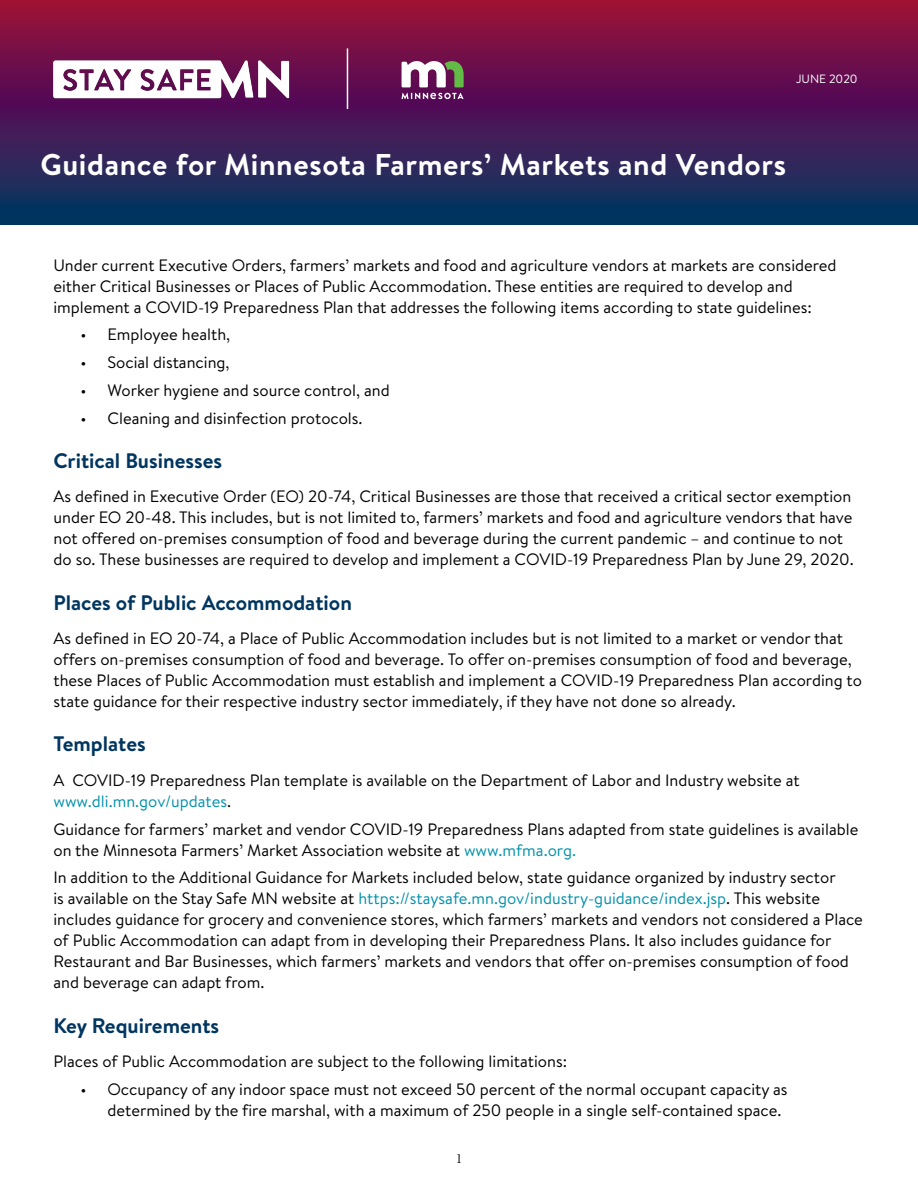
<style>
.page{position:relative;width:918px;height:1188px;background:#fff}
.page>*{position:absolute;margin:0;border:0;box-sizing:border-box;transform-origin:0 0}
.t1{font:700 30px "Brandon Text";letter-spacing:.02em;color:#fff}
.p1{font:700 21px "Brandon Text";color:#003660}
.P_body_text_SPACE{font:16.5px/21px "Brandon Text";color:#000}
.t2{font:13.5px "Californian FB";color:#000}
.t3{font:12px "Brandon Text";color:#fff}
.s1{color:#0091ac}
</style>
<div class="page">
<svg style="left:0;top:0;width:918px;height:225px;background:#4c1b51"></svg>
<img style="left:48px;top:53px;width:246px;height:52px">
<svg style="left:402px;top:61px;width:62px;height:26px"></svg>
<svg style="left:402px;top:93px;width:62px;height:6px"></svg>
<hr style="left:347px;top:48px;width:1px;height:61px;background:#fff">
<p class="t3" style="left:796px;top:70px;width:63px">JUNE 2020</p>
<h1 class="t1" style="left:40px;top:143px;width:747px">Guidance for Minnesota Farmers’ Markets and Vendors</h1>
<p class="P_body_text_SPACE" style="left:53px;top:254px;width:785px">Under current Executive Orders, farmers’ markets and food and agriculture vendors at markets are considered either Critical Businesses or Places of Public Accommodation. These entities are required to develop and implement a COVID-19 Preparedness Plan that addresses the following items according to state guidelines:</p>
<p class="P_body_text_SPACE" style="left:80px;top:324px;width:151px">• Employee health,</p>
<p class="P_body_text_SPACE" style="left:80px;top:351px;width:151px">• Social distancing,</p>
<p class="P_body_text_SPACE" style="left:80px;top:379px;width:311px">• Worker hygiene and source control, and</p>
<p class="P_body_text_SPACE" style="left:80px;top:407px;width:284px">• Cleaning and disinfection protocols.</p>
<p class="p1" style="left:53px;top:446px;width:170px">Critical Businesses</p>
<p class="P_body_text_SPACE" style="left:53px;top:486px;width:802px">As defined in Executive Order (EO) 20-74, Critical Businesses are those that received a critical sector exemption under EO 20-48. This includes, but is not limited to, farmers’ markets and food and agriculture vendors that have not offered on-premises consumption of food and beverage during the current pandemic – and continue to not do so. These businesses are required to develop and implement a COVID-19 Preparedness Plan by June 29, 2020.</p>
<p class="p1" style="left:53px;top:588px;width:300px">Places of Public Accommodation</p>
<p class="P_body_text_SPACE" style="left:53px;top:627px;width:810px">As defined in EO 20-74, a Place of Public Accommodation includes but is not limited to a market or vendor that offers on-premises consumption of food and beverage. To offer on-premises consumption of food and beverage, these Places of Public Accommodation must establish and implement a COVID-19 Preparedness Plan according to state guidance for their respective industry sector immediately, if they have not done so already.</p>
<p class="p1" style="left:53px;top:730px;width:94px">Templates</p>
<p class="P_body_text_SPACE" style="left:53px;top:769px;width:748px">A COVID-19 Preparedness Plan template is available on the Department of Labor and Industry website at <span class="s1">www.dli.mn.gov/updates</span>.</p>
<p class="P_body_text_SPACE" style="left:53px;top:818px;width:806px">Guidance for farmers’ market and vendor COVID-19 Preparedness Plans adapted from state guidelines is available on the Minnesota Farmers’ Market Association website at <span class="s1">www.mfma.org.</span></p>
<p class="P_body_text_SPACE" style="left:53px;top:867px;width:811px">In addition to the Additional Guidance for Markets included below, state guidance organized by industry sector<br>is available on the Stay Safe MN website at <span class="s1">https://staysafe.mn.gov/industry-guidance/index.jsp</span>. This website includes guidance for grocery and convenience stores, which farmers’ markets and vendors not considered a Place of Public Accommodation can adapt from in developing their Preparedness Plans. It also includes guidance for Restaurant and Bar Businesses, which farmers’ markets and vendors that offer on-premises consumption of food and beverage can adapt from.</p>
<p class="p1" style="left:53px;top:1011px;width:167px">Key Requirements</p>
<p class="P_body_text_SPACE" style="left:53px;top:1050px;width:515px">Places of Public Accommodation are subject to the following limitations:</p>
<p class="P_body_text_SPACE" style="left:107px;top:1078px;width:682px;text-indent:-27px">• Occupancy of any indoor space must not exceed 50 percent of the normal occupant capacity as determined by the fire marshal, with a maximum of 250 people in a single self-contained space.</p>
<p class="t2" style="left:457px;top:1152px;width:6px">1</p>
</div>
